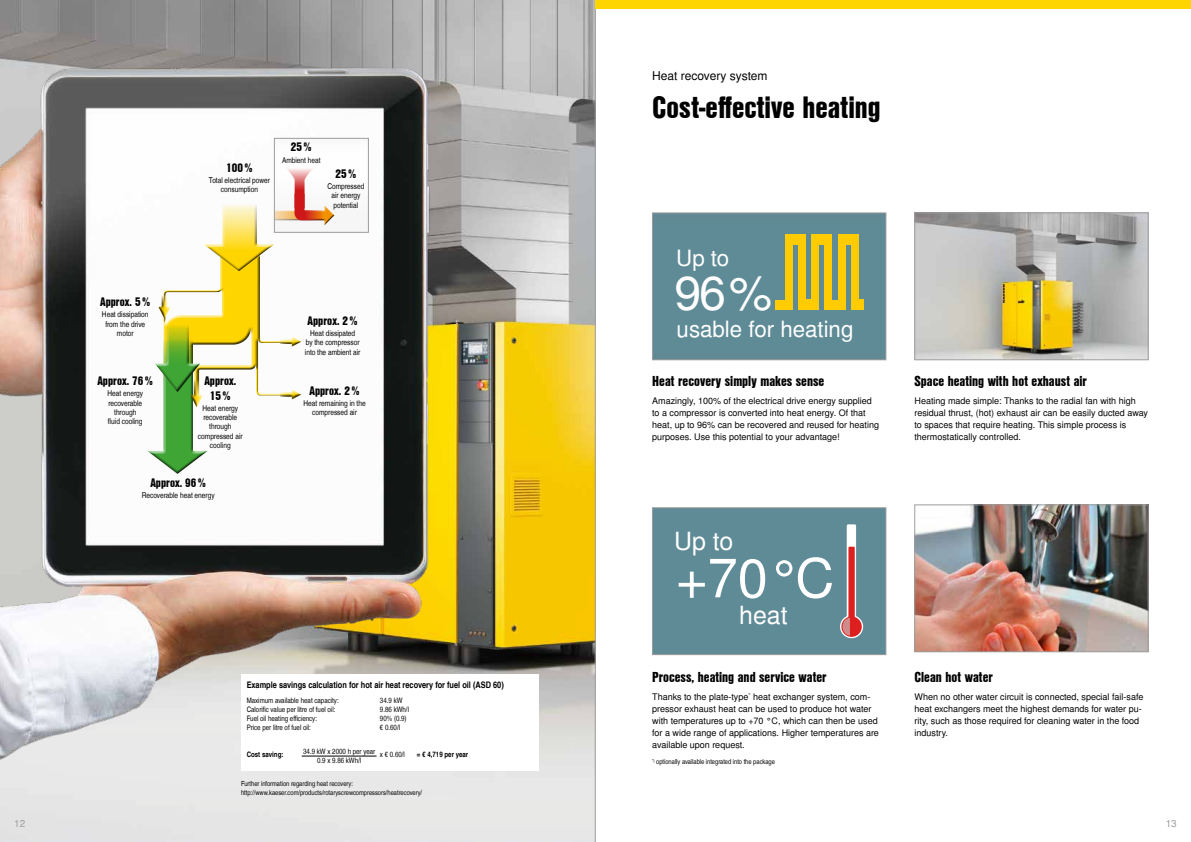
<style>
.page{position:relative;width:1191px;height:842px;background:#fff}
.page>*{position:absolute;margin:0;border:0;box-sizing:border-box;transform-origin:0 0}
.t1{font:54.2px "Nimbus San L";color:#fff}
.t2{font:47.9px "Nimbus San L";color:#fff}
.t3{font:30px "Nimbus San L Bla Con";color:#000}
.t4{font:24.9px "Nimbus San L";color:#fff}
.t5{font:22.3px "Nimbus San L";color:#fff}
.t6{font:14px "Nimbus San L Bla Con";color:#000}
.t7{font:12px/14.4px "Nimbus San L Bla Con";color:#000;text-align:center}
.t8{font:12px "Nimbus San L";color:#000}
.t9{font:10px "Nimbus San L";color:#9d9d9c}
.t10{font:9px/12px "Nimbus San L";color:#000}
.t11{font:9px "Nimbus San L Bol Con";color:#000}
.t12{font:8px/9.3px "Nimbus San L Reg Con";color:#000;text-align:center}
.t13{font:7.5px/9px "Nimbus San L Reg Con";color:#000;text-align:center}
.t14{font:7.5px "Nimbus San L Bol Con";color:#000}
.t15{font:7px/9px "Nimbus San L Reg Con";color:#000}
</style>
<div class="page">
<svg style="left:468px;top:0;width:127px;height:842px;background:#c7ba80"></svg>
<img style="left:0;top:0;width:468px;height:842px">
<div style="left:595px;top:0;width:596px;height:9px;background:#ffd500"></div>
<div style="left:241px;top:675px;width:298px;height:96px;background:#fff"></div>
<hr style="left:302px;top:756px;width:74px;height:1px;background:#000">
<img style="left:916px;top:215px;width:230px;height:143px">
<div style="left:914px;top:213px;width:234px;height:147px;border:1px solid #9d9d9c"></div>
<div style="left:652px;top:508px;width:234px;height:147px;background:#5e8b96"></div>
<svg style="left:846px;top:524px;width:10px;height:111px"></svg>
<svg style="left:840px;top:615px;width:23px;height:23px"></svg>
<div style="left:848px;top:547px;width:6px;height:81px;background:#dd201f"></div>
<div style="left:841px;top:616px;width:20px;height:21px;background:#dd201f;border-radius:50%"></div>
<svg style="left:842px;top:618px;width:8px;height:17px"></svg>
<div style="left:652px;top:507px;width:234px;height:148px;border:1px solid #9d9d9c"></div>
<div style="left:652px;top:213px;width:234px;height:147px;background:#618994"></div>
<div style="left:775px;top:300px;width:17px;height:10px;background:#ffcc04"></div>
<div style="left:785px;top:235px;width:7px;height:75px;background:#ffcc04"></div>
<div style="left:785px;top:235px;width:20px;height:10px;background:#ffcc04"></div>
<div style="left:798px;top:235px;width:7px;height:75px;background:#ffcc04"></div>
<div style="left:799px;top:300px;width:19px;height:10px;background:#ffcc04"></div>
<div style="left:811px;top:235px;width:7px;height:75px;background:#ffcc04"></div>
<div style="left:811px;top:235px;width:21px;height:10px;background:#ffcc04"></div>
<div style="left:824px;top:235px;width:8px;height:75px;background:#ffcc04"></div>
<div style="left:828px;top:300px;width:17px;height:10px;background:#ffcc04"></div>
<div style="left:838px;top:235px;width:7px;height:75px;background:#ffcc04"></div>
<div style="left:838px;top:235px;width:20px;height:10px;background:#ffcc04"></div>
<div style="left:851px;top:235px;width:7px;height:75px;background:#ffcc04"></div>
<div style="left:851px;top:300px;width:12px;height:10px;background:#ffcc04"></div>
<div style="left:652px;top:213px;width:234px;height:147px;border:1px solid #9d9d9c"></div>
<div style="left:145px;top:327px;width:66px;height:147px;background:#fcfcfc"></div>
<div style="left:274px;top:138px;width:94px;height:94px;background:#fbfbfb"></div>
<div style="left:274px;top:205px;width:61px;height:21px;background:#f7f7f7"></div>
<div style="left:274px;top:214px;width:61px;height:12px;background:#000;opacity:.75"></div>
<svg style="left:147px;top:127px;width:187px;height:347px"></svg>
<div style="left:274px;top:138px;width:94px;height:94px;border:1px solid #9d9d9c"></div>
<img style="left:916px;top:507px;width:230px;height:143px">
<div style="left:914px;top:505px;width:234px;height:147px;border:1px solid #9d9d9c"></div>
<h3 class="t8" style="left:652px;top:69px;width:117px">Heat recovery system</h3>
<h3 class="t7" style="left:226px;top:160px;width:28px">100 %</h3>
<p class="t12" style="left:209px;top:176px;width:63px">Total electrical power consumption</p>
<h3 class="t7" style="left:291px;top:139px;width:22px">25 %</h3>
<p class="t12" style="left:282px;top:155px;width:40px">Ambient heat</p>
<h3 class="t7" style="left:335px;top:166px;width:22px">25 %</h3>
<p class="t12" style="left:327px;top:182px;width:39px">Compressed air energy potential</p>
<h3 class="t7" style="left:100px;top:294px;width:52px">Approx. 5 %</h3>
<p class="t12" style="left:102px;top:310px;width:48px">Heat dissipation from the drive</p>
<p class="t12" style="left:117px;top:329px;width:18px">motor</p>
<h3 class="t7" style="left:97px;top:373px;width:57px">Approx. 76 %</h3>
<p class="t12" style="left:107px;top:389px;width:37px">Heat energy recoverable through fluid cooling</p>
<h3 class="t7" style="left:204px;top:373px;width:33px">Approx.<br>15 %</h3>
<p class="t12" style="left:198px;top:403px;width:46px">Heat energy recoverable through compressed air cooling</p>
<h3 class="t7" style="left:150px;top:475px;width:57px">Approx. 96 %</h3>
<p class="t12" style="left:142px;top:491px;width:74px">Recoverable heat energy</p>
<h3 class="t7" style="left:308px;top:313px;width:52px">Approx. 2 %</h3>
<p class="t12" style="left:305px;top:329px;width:57px">Heat dissipated<br>by the compressor into the ambient air</p>
<h3 class="t7" style="left:309px;top:383px;width:52px">Approx. 2 %</h3>
<p class="t12" style="left:303px;top:398px;width:64px">Heat remaining in the compressed air</p>
<p class="t11" style="left:247px;top:679px;width:258px">Example savings calculation for hot air heat recovery for fuel oil (ASD 60)</p>
<p class="t13" style="left:247px;top:696px;width:94px">Maximum available heat capacity:</p>
<p class="t13" style="left:380px;top:696px;width:24px">34.9 kW</p>
<p class="t13" style="left:247px;top:705px;width:90px">Calorific value per litre of fuel oil:</p>
<p class="t13" style="left:380px;top:705px;width:31px">9.86 kWh/l</p>
<p class="t13" style="left:247px;top:714px;width:72px">Fuel oil heating efficiency:</p>
<p class="t13" style="left:380px;top:714px;width:28px">90% (0.9)</p>
<p class="t13" style="left:247px;top:723px;width:66px">Price per litre of fuel oil:</p>
<p class="t13" style="left:380px;top:723px;width:22px">€ 0.60/l</p>
<p class="t14" style="left:247px;top:749px;width:38px">Cost saving:</p>
<p class="t13" style="left:380px;top:750px;width:26px">x € 0.60/l</p>
<p class="t14" style="left:417px;top:749px;width:53px">= € 4,719 per year</p>
<p class="t13" style="left:303px;top:747px;width:73px">34.9 kW x 2000 h per year<br>0.9 x 9.86 kWh/l</p>
<p class="t15" style="left:241px;top:779px;width:183px">Further information regarding heat recovery: http://www.kaeser.com/products/rotaryscrewcompressors/heatrecovery/</p>
<h3 class="t3" style="left:652px;top:85px;width:230px">Cost-effective heating</h3>
<h3 class="t5" style="left:676px;top:245px;width:54px">Up to</h3>
<h2 class="t2" style="left:674px;top:264px;width:99px">96%</h2>
<h3 class="t5" style="left:676px;top:316px;width:178px">usable for heating</h3>
<h3 class="t6" style="left:652px;top:370px;width:173px">Heat recovery simply makes sense</h3>
<p class="t10" style="left:652px;top:395px;width:228px">Amazingly, 100% of the electrical drive energy supplied to a compressor is converted into heat energy. Of that heat, up to 96% can be recovered and reused for heating purposes. Use this potential to your advantage!</p>
<h3 class="t6" style="left:914px;top:370px;width:174px">Space heating with hot exhaust air</h3>
<p class="t10" style="left:914px;top:395px;width:235px">Heating made simple: Thanks to the radial fan with high residual thrust, (hot) exhaust air can be easily ducted away to spaces that require heating. This simple process is thermostatically controlled.</p>
<h3 class="t4" style="left:674px;top:527px;width:61px">Up to</h3>
<h1 class="t1" style="left:676px;top:546px;width:160px">+70°C</h1>
<h3 class="t4" style="left:739px;top:600px;width:50px">heat</h3>
<h3 class="t6" style="left:652px;top:666px;width:176px">Process, heating and service water</h3>
<p class="t10" style="left:652px;top:691px;width:228px">Thanks to the plate-type<sup>*</sup> heat exchanger system, com&shy;pressor exhaust heat can be used to produce hot water with temperatures up to +70 °C, which can then be used for a wide range of applications. Higher temperatures are available upon request.</p>
<p class="t15" style="left:652px;top:757px;width:124px"><sup>*)</sup> optionally available integrated into the package</p>
<h3 class="t6" style="left:914px;top:666px;width:80px">Clean hot water</h3>
<p class="t10" style="left:914px;top:691px;width:230px">When no other water circuit is connected, special fail-safe heat exchangers meet the highest demands for water pu&shy;rity, such as those required for cleaning water in the food industry.</p>
<p class="t9" style="left:14px;top:817px;width:13px">12</p>
<p class="t9" style="left:1165px;top:817px;width:13px">13</p>
</div>
